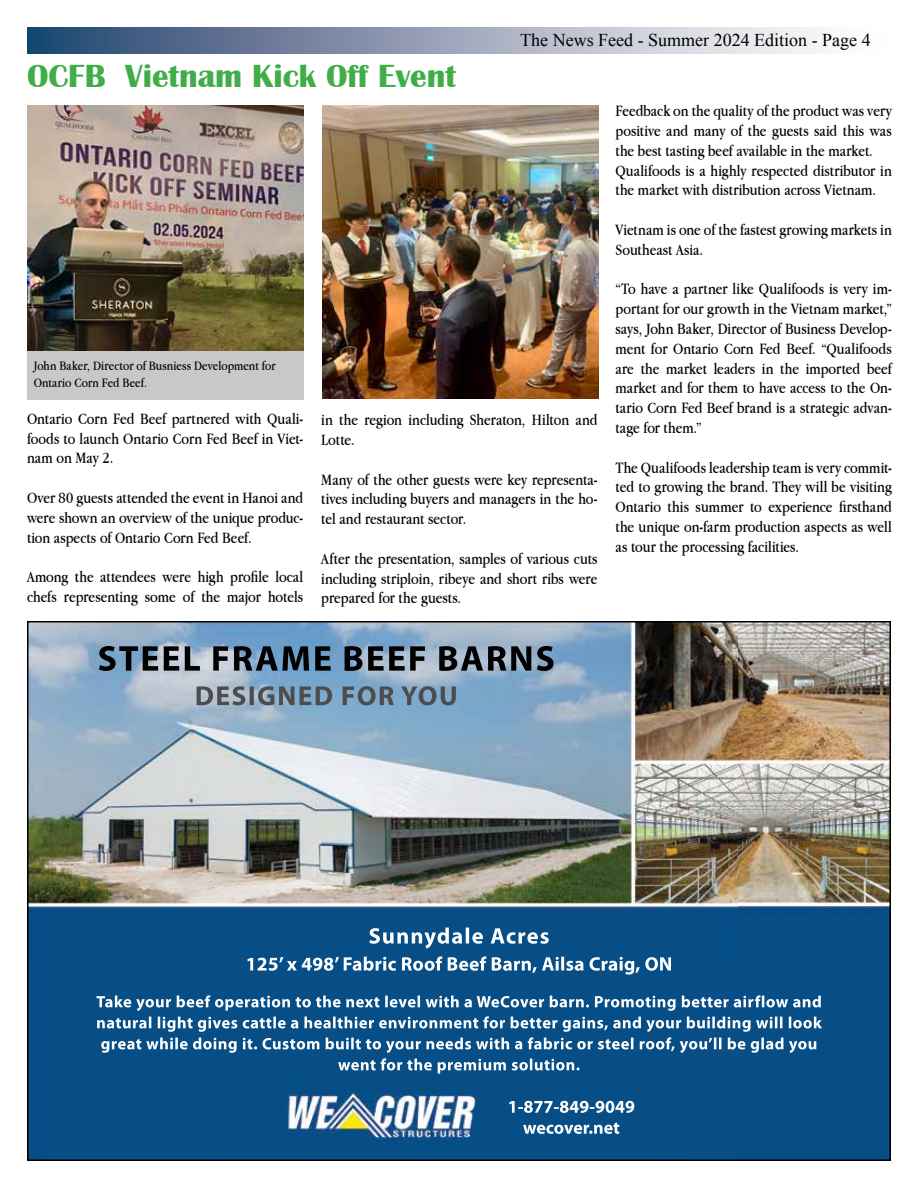
<style>
.page{position:relative;width:918px;height:1188px;background:#fff}
.page>*{position:absolute;margin:0;border:0;box-sizing:border-box;transform-origin:0 0}
.t1{font:700 33px "Britannic";color:#41ad49}
.t2{font:18px "Times New Roman";color:#000}
.t3{font:16.5px/19.8px "Apple Garamond";color:#000;text-align:justify}
.t4{font:13.5px/16.2px "Apple Garamond";letter-spacing:.005em;color:#000}
</style>
<div class="page">
<svg style="left:27px;top:28px;width:790px;height:25px"></svg>
<img style="left:27px;top:106px;width:276px;height:245px">
<img style="left:322px;top:106px;width:277px;height:293px">
<img style="left:30px;top:624px;width:858px;height:534px">
<svg style="left:96px;top:995px;width:726px;height:79px"></svg>
<svg style="left:509px;top:1101px;width:125px;height:12px"></svg>
<svg style="left:523px;top:1123px;width:96px;height:11px"></svg>
<svg style="left:369px;top:928px;width:180px;height:20px"></svg>
<svg style="left:247px;top:956px;width:424px;height:19px"></svg>
<svg style="left:99px;top:646px;width:455px;height:25px"></svg>
<svg style="left:197px;top:686px;width:259px;height:19px"></svg>
<div style="left:27px;top:351px;width:276px;height:49px;background:#c7c8ca"></div>
<h1 class="t1" style="left:27px;top:58px;width:431px">OCFB Vietnam Kick Off Event</h1>
<p class="t2" style="left:520px;top:28px;width:352px">The News Feed - Summer 2024 Edition - Page 4</p>
<p class="t4" style="left:34px;top:358px;width:243px">John Baker, Director of Busniess Development for<br>Ontario Corn Fed Beef.</p>
<p class="t3" style="left:27px;top:408px;width:278px">Ontario Corn Fed Beef partnered with Quali&shy;foods to launch Ontario Corn Fed Beef in Viet&shy;nam on May 2.</p>
<p class="t3" style="left:27px;top:487px;width:278px">Over 80 guests attended the event in Hanoi and were shown an overview of the unique produc&shy;tion aspects of Ontario Corn Fed Beef.</p>
<p class="t3" style="left:27px;top:567px;width:278px">Among the attendees were high profile local chefs representing some of the major hotels</p>
<p class="t3" style="left:321px;top:410px;width:278px">in the region including Sheraton, Hilton and<br>Lotte.</p>
<p class="t3" style="left:321px;top:469px;width:278px">Many of the other guests were key representa&shy;tives including buyers and managers in the ho&shy;tel and restaurant sector.</p>
<p class="t3" style="left:321px;top:548px;width:278px">After the presentation, samples of various cuts including striploin, ribeye and short ribs were prepared for the guests.</p>
<p class="t3" style="left:616px;top:101px;width:278px;text-align:left">Feedback on the quality of the product was very positive and many of the guests said this was the best tasting beef available in the market.<br>Qualifoods is a highly respected distributor in the market with distribution across Vietnam.</p>
<p class="t3" style="left:616px;top:219px;width:278px">Vietnam is one of the fastest growing markets in<br>Southeast Asia.</p>
<p class="t3" style="left:616px;top:279px;width:278px">“To have a partner like Qualifoods is very im&shy;portant for our growth in the Vietnam market,” says, John Baker, Director of Business Develop&shy;ment for Ontario Corn Fed Beef. “Qualifoods are the market leaders in the imported beef market and for them to have access to the On&shy;tario Corn Fed Beef brand is a strategic advan&shy;tage for them.”</p>
<p class="t3" style="left:616px;top:457px;width:278px">The Qualifoods leadership team is very commit&shy;ted to growing the brand. They will be visiting Ontario this summer to experience firsthand the unique on-farm production aspects as well as tour the processing facilities.</p>
</div>
